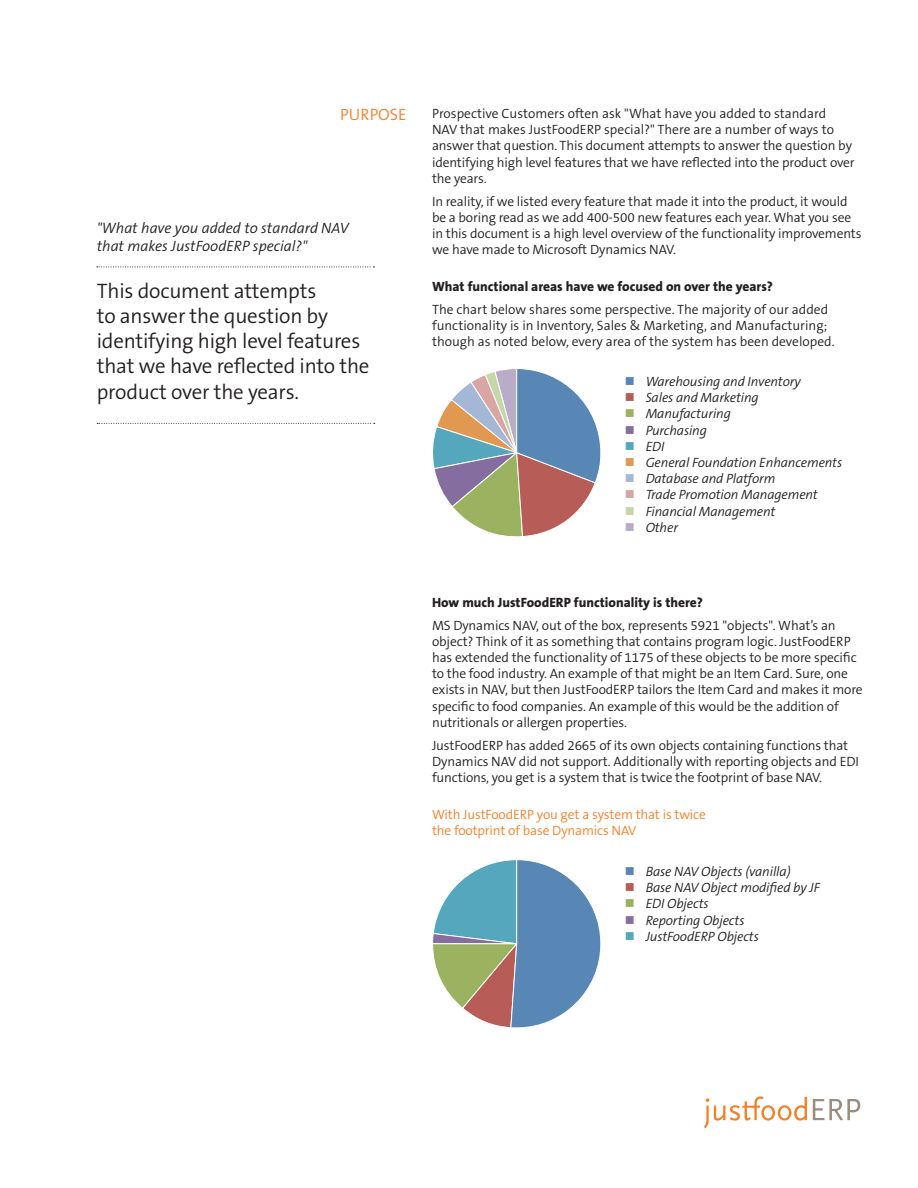
<style>
.page{position:relative;width:918px;height:1188px;background:#fff}
.page>*{position:absolute;margin:0;border:0;box-sizing:border-box;transform-origin:0 0}
.t1{font:300 21px/25.2px "The Sans B4";letter-spacing:-.01em;color:#231f20}
.t2{font:300 16.5px "The Sans B4";color:#f48026}
.t3{font:italic 300 15px/18px "The Sans B4";color:#231f20}
.t4{font:300 13.5px/16.2px "The Sans B4";letter-spacing:-.01em;color:#231f20}
.t5{font:italic 300 13.5px "The Sans B4";letter-spacing:-.01em;color:#231f20}
.t6{font:800 13.5px "The Sans B8";color:#231f20}
.t7{font:300 13.5px/16.2px "The Sans B4";letter-spacing:-.01em;color:#f48026}
.s1{color:#5785b5}
.s2{color:#b75c55}
.s3{color:#9bb360}
.s4{color:#866e9f}
.s5{color:#54a7bb}
.s6{color:#e19750}
.s7{color:#a4b7d7}
.s8{color:#d7a6a2}
.s9{color:#c5d6a8}
.s10{color:#b8abc9}
</style>
<div class="page">
<svg style="left:813px;top:1099px;width:47px;height:21px"></svg>
<svg style="left:704px;top:1096px;width:103px;height:32px"></svg>
<svg style="left:432px;top:368px;width:169px;height:169px"></svg>
<svg style="left:433px;top:859px;width:168px;height:169px"></svg>
<svg style="left:97px;top:267px;width:277px;height:1px"></svg>
<svg style="left:97px;top:423px;width:278px;height:1px"></svg>
<p class="t2" style="left:340px;top:106px;width:68px">Purpose</p>
<p class="t4" style="left:432px;top:106px;width:424px">Prospective Customers often ask "What have you added to standard<br>NAV that makes JustFoodERP special?" There are a number of ways to answer that question. This document attempts to answer the question by identifying high level features that we have reflected into the product over the years.</p>
<p class="t4" style="left:432px;top:194px;width:431px">I n reality, if we listed every feature that made it into the product, it would be a boring read as we add 400-500 new features each year. What you see in this document is a high level overview of the functionality improvements we have made to Microsoft Dynamics NAV.</p>
<p class="t6" style="left:432px;top:279px;width:343px">What functional areas have we focused on over the years?</p>
<p class="t4" style="left:432px;top:302px;width:404px">The chart below shares some perspective. The majority of our added functionality is in I nventory, Sales &amp; Marketing, and Manufacturing; though as noted below, every area of the system has been developed.</p>
<p class="t5" style="left:625px;top:375px;width:178px"><span class="s1">■</span> Warehousing and Inventory</p>
<p class="t5" style="left:625px;top:391px;width:136px"><span class="s2">■</span> Sales and Marketing</p>
<p class="t5" style="left:625px;top:407px;width:108px"><span class="s3">■</span> Manufacturing</p>
<p class="t5" style="left:625px;top:423px;width:84px"><span class="s4">■</span> Purchasing</p>
<p class="t5" style="left:625px;top:439px;width:41px"><span class="s5">■</span> EDI</p>
<p class="t5" style="left:625px;top:456px;width:219px"><span class="s6">■</span> General Foundation Enhancements</p>
<p class="t5" style="left:625px;top:472px;width:152px"><span class="s7">■</span> Database and Platform</p>
<p class="t5" style="left:625px;top:488px;width:195px"><span class="s8">■</span> Trade Promotion Management</p>
<p class="t5" style="left:625px;top:504px;width:152px"><span class="s9">■</span> Financial Management</p>
<p class="t5" style="left:625px;top:520px;width:55px"><span class="s10">■</span> Other</p>
<p class="t3" style="left:97px;top:219px;width:253px">"What have you added to standard NAV that makes JustFoodERP special?"</p>
<h1 class="t1" style="left:97px;top:279px;width:274px">This document attempts<br>to answer the question by identifying high level features that we have reflected into the product over the years.</h1>
<p class="t6" style="left:432px;top:595px;width:272px">How much JustFoodERP functionality is there?</p>
<p class="t4" style="left:432px;top:617px;width:432px">MS Dynamics NAV, out of the box, represents 5921 "objects". What’s an object? Think of it as something that contains program logic. JustFoodERP has extended the functionality of 1175 of these objects to be more specific to the food industry. An example of that might be an Item Card. Sure, one exists in NAV, but then JustFoodERP tailors the Item Card and makes it more specific to food companies. An example of this would be the addition of nutritionals or allergen properties.</p>
<p class="t4" style="left:432px;top:738px;width:418px">JustFoodERP has added 2665 of its own objects containing functions that<br>Dynamics NAV did not support. Additionally with reporting objects and EDI functions, you get is a system that is twice the footprint of base NAV.</p>
<p class="t7" style="left:432px;top:806px;width:275px">With JustFoodER P you get a system that is twice the footprint of base Dynamics NAV</p>
<p class="t5" style="left:625px;top:864px;width:167px"><span class="s1">■</span> Base NAV Objects (vanilla)</p>
<p class="t5" style="left:625px;top:881px;width:197px"><span class="s2">■</span> Base NAV Object modified by JF</p>
<p class="t5" style="left:625px;top:897px;width:85px"><span class="s3">■</span> EDI Objects</p>
<p class="t5" style="left:625px;top:913px;width:121px"><span class="s4">■</span> Reporting Objects</p>
<p class="t5" style="left:625px;top:929px;width:136px"><span class="s5">■</span> JustFoodERP Objects</p>
</div>
